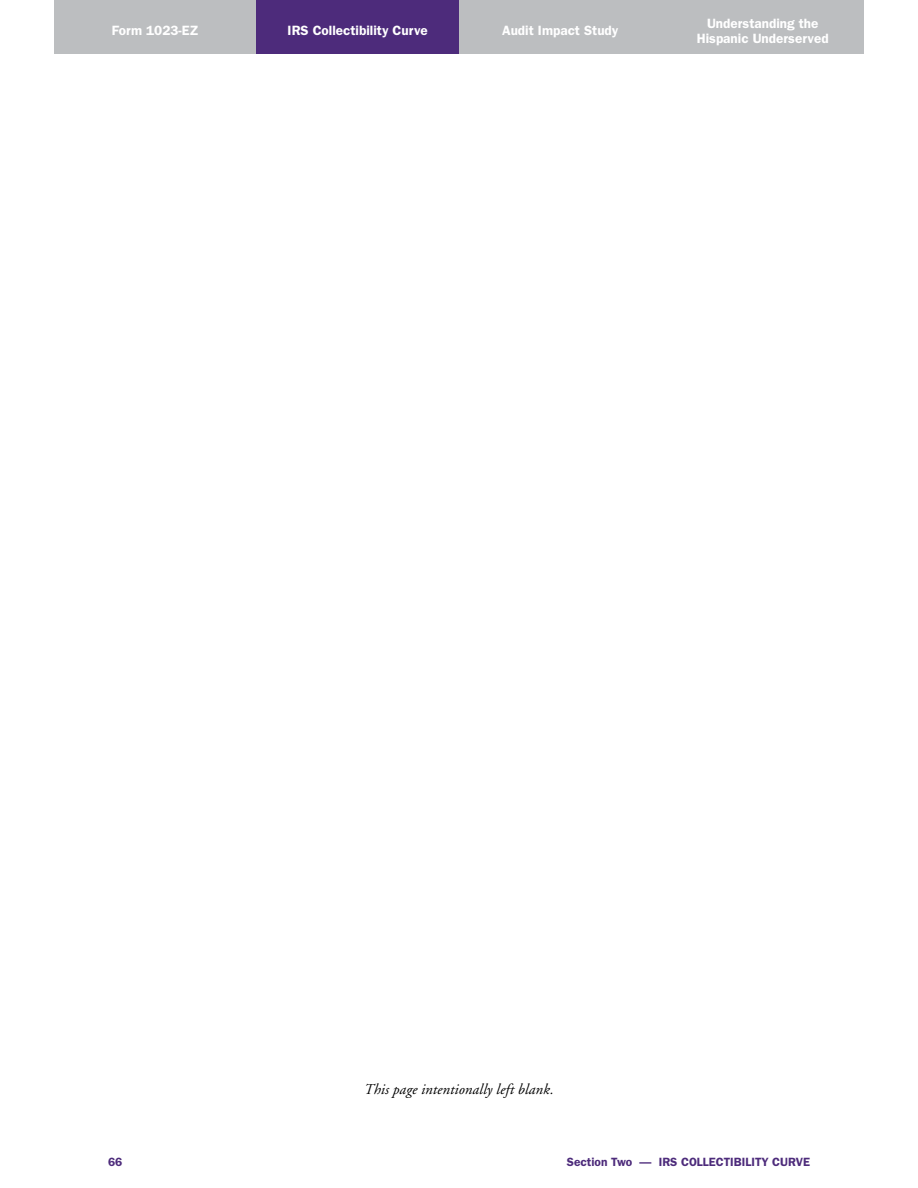
<style>
.page{position:relative;width:918px;height:1188px;background:#fff}
.page>*{position:absolute;margin:0;border:0;box-sizing:border-box;transform-origin:0 0}
.Body_Text{font:italic 15px "Adobe Garamond";letter-spacing:.005em;color:#000}
.t1{font:600 13.5px/15px "Franklin Gothic";color:#fff;text-align:center}
.t2{font:600 12px "Franklin Gothic";color:#4d2b7b}
</style>
<div class="page">
<div style="left:54px;top:0;width:202px;height:54px;background:#bcbec0"></div>
<div style="left:256px;top:0;width:203px;height:54px;background:#4d2b7b"></div>
<div style="left:459px;top:0;width:203px;height:54px;background:#bcbec0"></div>
<div style="left:662px;top:0;width:202px;height:54px;background:#bcbec0"></div>
<p class="t1" style="left:112px;top:23px;width:88px">Form 1023-EZ</p>
<p class="t1" style="left:288px;top:23px;width:142px">IRS Collectibility Curve</p>
<p class="t1" style="left:502px;top:23px;width:118px">Audit Impact Study</p>
<p class="t1" style="left:697px;top:16px;width:133px">Understanding the<br>Hispanic Underserved</p>
<p class="Body_Text" style="left:364px;top:1081px;width:191px">This page intentionally left blank.</p>
<p class="t2" style="left:108px;top:1154px;width:16px">66</p>
<p class="t2" style="left:567px;top:1154px;width:245px">Section Two — IRS COLLECTIBILITY CURVE</p>
</div>
